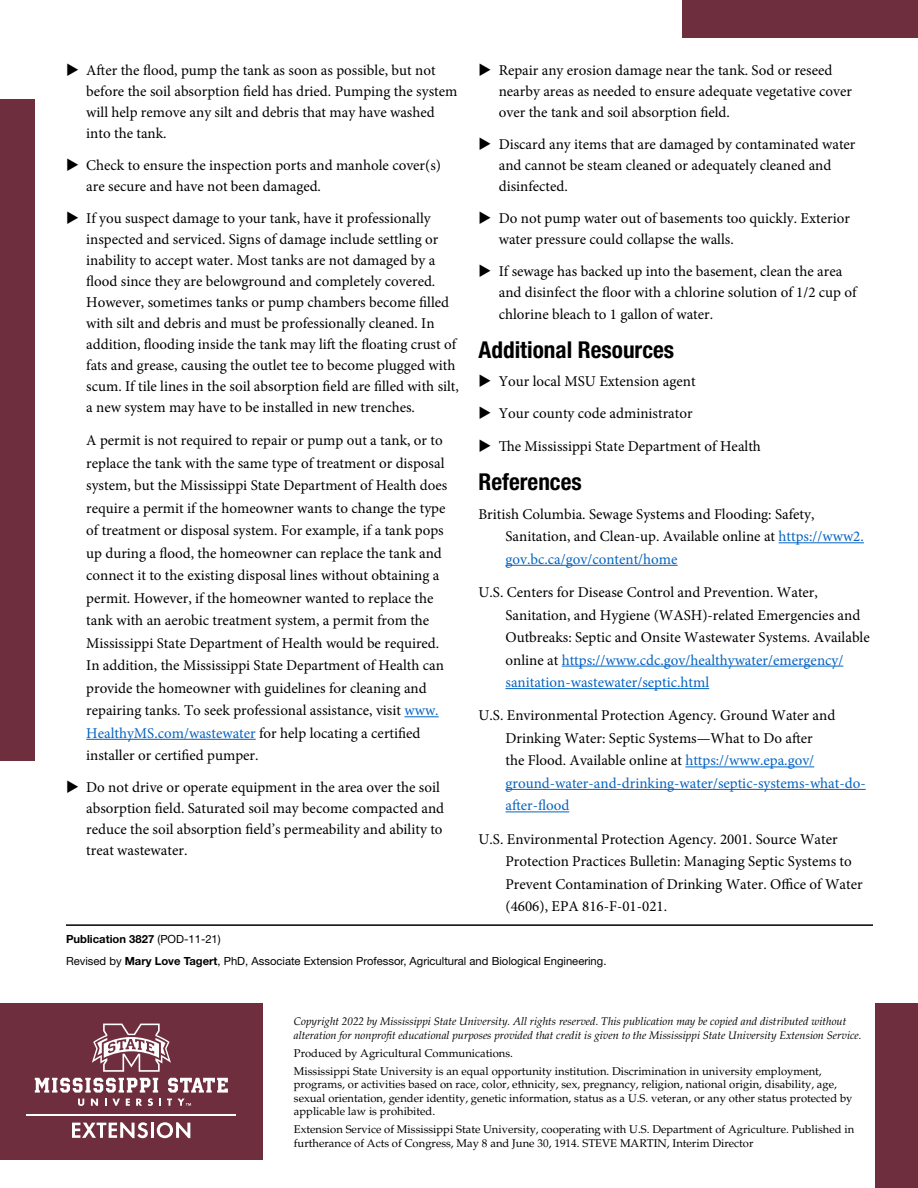
<style>
.page{position:relative;width:918px;height:1188px;background:#fff}
.page>*{position:absolute;margin:0;border:0;box-sizing:border-box;transform-origin:0 0}
.t1{font:700 condensed 23.25px "Helvetica Neue LT Std";color:#000}
.body_text{font:15px/22.5px "Minion Pro";color:#000}
.t2{font:11.25px/13.5px "Palatino LT Std";color:#000}
.Doc_ID-Author{font:11.25px "Helvetica Neue LT Std";color:#000}
.Doc_ID-Author-2{font:700 11.25px "Helvetica Neue LT Std";color:#000}
.t3{font:italic 10.95px/13.5px "Palatino LT Std";color:#000}
.s1{color:#0563c1}
.s2{font-weight:400}
.s3{font-weight:700}
</style>
<div class="page">
<hr style="left:66px;top:924px;width:807px;height:2px;background:#000">
<hr style="left:404px;top:716px;width:35px;height:1px;background:#0563c1">
<hr style="left:86px;top:739px;width:170px;height:1px;background:#0563c1">
<hr style="left:779px;top:542px;width:85px;height:1px;background:#0563c1">
<hr style="left:506px;top:565px;width:172px;height:1px;background:#0563c1">
<hr style="left:562px;top:666px;width:281px;height:1px;background:#0563c1">
<hr style="left:506px;top:688px;width:203px;height:1px;background:#0563c1">
<hr style="left:685px;top:767px;width:129px;height:1px;background:#0563c1">
<hr style="left:506px;top:789px;width:360px;height:1px;background:#0563c1">
<hr style="left:506px;top:812px;width:63px;height:1px;background:#0563c1">
<div style="left:0;top:1003px;width:263px;height:157px;background:#6e2e3e"></div>
<svg style="left:92px;top:1024px;width:79px;height:48px"></svg>
<svg style="left:72px;top:1122px;width:76px;height:16px"></svg>
<hr style="left:151px;top:1123px;width:3px;height:15px;background:#fff">
<svg style="left:157px;top:1122px;width:33px;height:16px"></svg>
<hr style="left:27px;top:1114px;width:209px;height:2px;background:#fff">
<svg style="left:168px;top:1078px;width:60px;height:15px"></svg>
<svg style="left:35px;top:1078px;width:126px;height:28px"></svg>
<svg style="left:167px;top:1099px;width:24px;height:7px"></svg>
<div style="left:0;top:99px;width:34px;height:661px;background:#6e2e3e"></div>
<div style="left:683px;top:0;width:235px;height:37px;background:#6e2e3e"></div>
<div style="left:875px;top:1003px;width:43px;height:185px;background:#6e2e3e"></div>
<p class="body_text" style="left:86px;top:60px;width:373px;line-height:21px;text-indent:-20px">◆ After the flood, pump the tank as soon as possible, but not before the soil absorption field has dried. Pumping the system will help remove any silt and debris that may have washed into the tank.</p>
<p class="body_text" style="left:86px;top:155px;width:356px;line-height:21px;text-indent:-20px">◆ Check to ensure the inspection ports and manhole cover(s) are secure and have not been damaged.</p>
<p class="body_text" style="left:86px;top:208px;width:374px;line-height:21px;text-indent:-20px">◆ If you suspect damage to your tank, have it professionally inspected and serviced. Signs of damage include settling or inability to accept water. Most tanks are not damaged by a flood since they are belowground and completely covered.<br>However, sometimes tanks or pump chambers become filled with silt and debris and must be professionally cleaned. In addition, flooding inside the tank may lift the floating crust of fats and grease, causing the outlet tee to become plugged with scum. If tile lines in the soil absorption field are filled with silt, a new system may have to be installed in new trenches.</p>
<p class="body_text" style="left:86px;top:429px;width:363px">A permit is not required to repair or pump out a tank, or to replace the tank with the same type of treatment or disposal system, but the Mississippi State Department of Health does require a permit if the homeowner wants to change the type of treatment or disposal system. For example, if a tank pops up during a flood, the homeowner can replace the tank and connect it to the existing disposal lines without obtaining a permit. However, if the homeowner wanted to replace the tank with an aerobic treatment system, a permit from the Mississippi State Department of Health would be required.<br>In addition, the Mississippi State Department of Health can provide the homeowner with guidelines for cleaning and repairing tanks. To seek professional assistance, visit <span class="s1">www.<br>HealthyMS.com/wastewater</span> for help locating a certified installer or certified pumper.</p>
<p class="body_text" style="left:86px;top:777px;width:359px;line-height:21px;text-indent:-20px">◆ Do not drive or operate equipment in the area over the soil absorption field. Saturated soil may become compacted and reduce the soil absorption field’s permeability and ability to treat wastewater.</p>
<p class="body_text" style="left:499px;top:60px;width:355px;line-height:21px;text-indent:-20px">◆ Repair any erosion damage near the tank. Sod or reseed nearby areas as needed to ensure adequate vegetative cover over the tank and soil absorption field.</p>
<p class="body_text" style="left:499px;top:134px;width:358px;line-height:21px;text-indent:-20px">◆ Discard any items that are damaged by contaminated water and cannot be steam cleaned or adequately cleaned and disinfected.</p>
<p class="body_text" style="left:499px;top:208px;width:353px;line-height:21px;text-indent:-20px">◆ Do not pump water out of basements too quickly. Exterior water pressure could collapse the walls.</p>
<p class="body_text" style="left:499px;top:261px;width:359px;line-height:21px;text-indent:-20px">◆ If sewage has backed up into the basement, clean the area and disinfect the floor with a chlorine solution of 1/2 cup of</p>
<p class="body_text" style="left:499px;top:303px;width:216px">chlorine bleach to 1 gallon of water.</p>
<h2 class="t1" style="left:478px;top:336px;width:197px">Additional Resources</h2>
<p class="body_text" style="left:478px;top:370px;width:219px">◆ Your local MSU Extension agent</p>
<p class="body_text" style="left:478px;top:402px;width:216px">◆ Your county code administrator</p>
<p class="body_text" style="left:478px;top:435px;width:284px">◆ The Mississippi State Department of Health</p>
<h2 class="t1" style="left:478px;top:467px;width:105px">References</h2>
<p class="body_text" style="left:506px;top:503px;width:360px;text-indent:-27px">British Columbia. Sewage Systems and Flooding: Safety,<br>Sanitation, and Clean-up. Available online at <span class="s1">https://www2. gov.bc.ca/gov/content/home</span></p>
<p class="body_text" style="left:506px;top:581px;width:366px;text-indent:-27px">U.S. Centers for Disease Control and Prevention. Water, Sanitation, and Hygiene (WASH)-related Emergencies and Outbreaks: Septic and Onsite Wastewater Systems. Available online at <span class="s1">https://www.cdc.gov/healthywater/emergency/ sanitation-wastewater/septic.html</span></p>
<p class="body_text" style="left:506px;top:704px;width:362px;text-indent:-27px">U.S. Environmental Protection Agency. Ground Water and Drinking Water: Septic Systems—What to Do after<br>the Flood. Available online at <span class="s1">https://www.epa.gov/ ground-water-and-drinking-water/septic-systems-what-do&shy;after-flood</span></p>
<p class="body_text" style="left:506px;top:828px;width:359px;text-indent:-27px">U.S. Environmental Protection Agency. 2001. Source Water Protection Practices Bulletin: Managing Septic Systems to Prevent Contamination of Drinking Water. Office of Water (4606), EPA 816-F-01-021.</p>
<p class="Doc_ID-Author-2" style="left:66px;top:932px;width:156px">Publication 3827 <span class="s2">(POD-11-21)</span></p>
<p class="Doc_ID-Author" style="left:66px;top:954px;width:542px">Revised by <span class="s3">Mary Love Tagert</span>, PhD, Associate Extension Professor, Agricultural and Biological Engineering.</p>
<p class="t3" style="left:294px;top:1015px;width:569px">Copyright 2022 by Mississippi State University. All rights reserved. This publication may be copied and distributed without alteration for nonprofit educational purposes provided that credit is given to the Mississippi State University Extension Service.</p>
<p class="t2" style="left:294px;top:1044px;width:529px;line-height:18.1px">Produced by Agricultural Communications.<br>Mississippi State University is an equal opportunity institution. Discrimination in university employment,</p>
<p class="t2" style="left:294px;top:1078px;width:560px">programs, or activities based on race, color, ethnicity, sex, pregnancy, religion, national origin, disability, age, sexual orientation, gender identity, genetic information, status as a U.S. veteran, or any other status protected by applicable law is prohibited.</p>
<p class="t2" style="left:294px;top:1123px;width:562px">Extension Service of Mississippi State University, cooperating with U.S. Department of Agriculture. Published in furtherance of Acts of Congress, May 8 and June 30, 1914. STEVE MARTIN, Interim Director</p>
</div>
